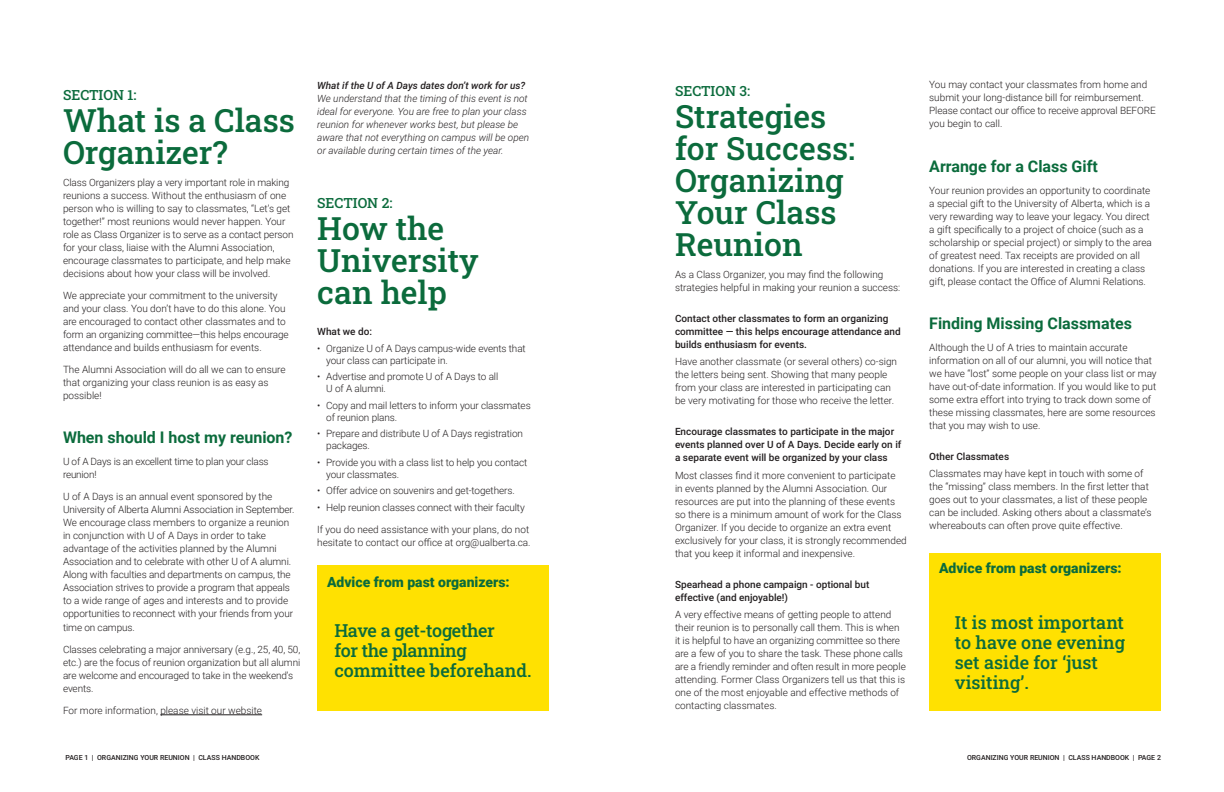
<style>
.page{position:relative;width:1224px;height:792px;background:#fff}
.page>*{position:absolute;margin:0;border:0;box-sizing:border-box;transform-origin:0 0}
.t1{font:500 32px/32px "Roboto Slab";color:#0b6b3c}
.t2{font:500 18px/20px "Roboto Slab";color:#0b6b3c}
.t3{font:500 18px/20px "Roboto Slab";letter-spacing:-.02em;color:#0b6b3c}
.t4{font:700 16px "Roboto";color:#0b6b3c}
.t5{font:900 14px "Roboto";color:#0b6b3c}
.t6{font:500 14px "Roboto Slab";color:#0b6b3c}
.t7{font:300 10px/13px "Roboto";color:#231f20}
.t8{font:500 10px/13px "Roboto";color:#231f20}
.t9{font:italic 300 10px/13.1px "Roboto";color:#231f20}
.t10{font:300 10px/13px "Roboto";letter-spacing:-.02em;color:#231f20}
.t11{font:italic 500 10px "Roboto";color:#231f20}
.t12{font:500 7px "Roboto";color:#231f20}
</style>
<div class="page">
<hr style="left:160px;top:715px;width:102px;height:1px;background:#231f20">
<div style="left:317px;top:566px;width:232px;height:145px;background:#ffe101"></div>
<div style="left:929px;top:554px;width:232px;height:157px;background:#ffe101"></div>
<h3 class="t6" style="left:63px;top:85px;width:75px">SECTION 1:</h3>
<h1 class="t1" style="left:63px;top:103px;width:233px">What is a Class<br>Organizer?</h1>
<p class="t7" style="left:63px;top:175px;width:232px">Class Organizers play a very important role in making reunions a success. Without the enthusiasm of one person who is willing to say to classmates, “Let’s get together!” most reunions would never happen. Your role as Class Organizer is to serve as a contact person for your class, liaise with the Alumni Association, encourage classmates to participate, and help make decisions about how your class will be involved.</p>
<p class="t7" style="left:63px;top:288px;width:227px">We appreciate your commitment to the university and your class. You don’t have to do this alone. You are encouraged to contact other classmates and to form an organizing committee—this helps encourage attendance and builds enthusiasm for events.</p>
<p class="t7" style="left:63px;top:362px;width:224px">The Alumni Association will do all we can to ensure that organizing your class reunion is as easy as possible!</p>
<h3 class="t4" style="left:63px;top:426px;width:231px">When should I host my reunion?</h3>
<p class="t10" style="left:63px;top:454px;width:207px">U of A Days is an excellent time to plan your class reunion!</p>
<p class="t7" style="left:63px;top:489px;width:233px">U of A Days is an annual event sponsored by the University of Alberta Alumni Association in September.<br>We encourage class members to organize a reunion in conjunction with U of A Days in order to take advantage of the activities planned by the Alumni Association and to celebrate with other U of A alumni.<br>Along with faculties and departments on campus, the Association strives to provide a program that appeals to a wide range of ages and interests and to provide opportunities to reconnect with your friends from your</p>
<p class="t7" style="left:63px;top:620px;width:73px">time on campus.</p>
<p class="t7" style="left:63px;top:642px;width:239px">Classes celebrating a major anniversary (e.g., 25, 40, 50, etc.) are the focus of reunion organization but all alumni are welcome and encouraged to take in the weekend’s events.</p>
<p class="t7" style="left:63px;top:704px;width:201px">For more information, please visit our website</p>
<p class="t11" style="left:317px;top:78px;width:210px">What if the U of A Days dates don’t work for us?</p>
<p class="t9" style="left:317px;top:91px;width:214px">We understand that the timing of this event is not ideal for everyone. You are free to plan your class reunion for whenever works best, but please be aware that not everything on campus will be open or available during certain times of the year.</p>
<h3 class="t6" style="left:317px;top:194px;width:77px">SECTION 2:</h3>
<h1 class="t1" style="left:317px;top:212px;width:163px">How the<br>University can help</h1>
<p class="t8" style="left:317px;top:325px;width:56px">What we do:</p>
<p class="t7" style="left:326px;top:342px;width:201px;line-height:12px;text-indent:-9px">• Organize U of A Days campus-wide events that your class can participate in.</p>
<p class="t7" style="left:326px;top:370px;width:174px;line-height:12px;text-indent:-9px">• Advertise and promote U of A Days to all<br>U of A alumni.</p>
<p class="t7" style="left:326px;top:399px;width:206px;line-height:12px;text-indent:-9px">• Copy and mail letters to inform your classmates of reunion plans.</p>
<p class="t7" style="left:326px;top:427px;width:198px;line-height:12px;text-indent:-9px">• Prepare and distribute U of A Days registration packages.</p>
<p class="t7" style="left:326px;top:456px;width:203px;line-height:12px;text-indent:-9px">• Provide you with a class list to help you contact your classmates.</p>
<p class="t7" style="left:317px;top:484px;width:199px">• Offer advice on souvenirs and get-togethers.</p>
<p class="t7" style="left:317px;top:500px;width:209px">• Help reunion classes connect with their faculty</p>
<p class="t7" style="left:317px;top:522px;width:215px">If you do need assistance with your plans, do not hesitate to contact our office at org@ualberta.ca.</p>
<h3 class="t5" style="left:327px;top:572px;width:184px">Advice from past organizers:</h3>
<h2 class="t3" style="left:334px;top:620px;width:199px">Have a get-together<br>for the planning committee beforehand.</h2>
<h3 class="t6" style="left:675px;top:81px;width:77px">SECTION 3:</h3>
<h1 class="t1" style="left:675px;top:99px;width:182px">Strategies for Success:<br>Organizing<br>Your Class<br>Reunion</h1>
<p class="t7" style="left:675px;top:267px;width:227px">As a Class Organizer, you may find the following strategies helpful in making your reunion a success:</p>
<p class="t8" style="left:675px;top:311px;width:227px">Contact other classmates to form an organizing committee — this helps encourage attendance and builds enthusiasm for events.</p>
<p class="t7" style="left:675px;top:355px;width:224px">Have another classmate (or several others) co-sign the letters being sent. Showing that many people from your class are interested in participating can be very motivating for those who receive the letter.</p>
<p class="t8" style="left:675px;top:425px;width:228px">Encourage classmates to participate in the major events planned over U of A Days. Decide early on if a separate event will be organized by your class</p>
<p class="t7" style="left:675px;top:468px;width:233px">Most classes find it more convenient to participate<br>in events planned by the Alumni Association. Our resources are put into the planning of these events so there is a minimum amount of work for the Class Organizer. If you decide to organize an extra event exclusively for your class, it is strongly recommended that you keep it informal and inexpensive.</p>
<p class="t8" style="left:675px;top:577px;width:196px">Spearhead a phone campaign - optional but effective (and enjoyable!)</p>
<p class="t7" style="left:675px;top:608px;width:232px">A very effective means of getting people to attend their reunion is to personally call them. This is when it is helpful to have an organizing committee so there are a few of you to share the task. These phone calls are a friendly reminder and often result in more people attending. Former Class Organizers tell us that this is one of the most enjoyable and effective methods of contacting classmates.</p>
<p class="t7" style="left:929px;top:78px;width:228px">You may contact your classmates from home and submit your long-distance bill for reimbursement.<br>Please contact our office to receive approval BEFORE you begin to call.</p>
<h3 class="t4" style="left:929px;top:155px;width:170px">Arrange for a Class Gift</h3>
<p class="t7" style="left:929px;top:183px;width:224px">Your reunion provides an opportunity to coordinate a special gift to the University of Alberta, which is a very rewarding way to leave your legacy. You direct a gift specifically to a project of choice (such as a scholarship or special project) or simply to the area of greatest need. Tax receipts are provided on all donations. If you are interested in creating a class gift, please contact the Office of Alumni Relations.</p>
<h3 class="t4" style="left:929px;top:312px;width:204px">Finding Missing Classmates</h3>
<p class="t7" style="left:929px;top:340px;width:229px">Although the U of A tries to maintain accurate information on all of our alumni, you will notice that we have “lost” some people on your class list or may have out-of-date information. If you would like to put some extra effort into trying to track down some of these missing classmates, here are some resources that you may wish to use.</p>
<p class="t8" style="left:929px;top:449px;width:81px">Other Classmates</p>
<p class="t7" style="left:929px;top:467px;width:224px">Classmates may have kept in touch with some of the “missing” class members. In the first letter that goes out to your classmates, a list of these people can be included. Asking others about a classmate’s whereabouts can often prove quite effective.</p>
<h3 class="t5" style="left:939px;top:558px;width:184px">Advice from past organizers:</h3>
<h2 class="t2" style="left:955px;top:612px;width:172px">It is most important to have one evening set aside for ‘just visiting’.</h2>
<p class="t12" style="left:66px;top:752px;width:195px">PAGE 1 | ORGANIZING YOUR REUNION | CLASS HANDBOOK</p>
<p class="t12" style="left:967px;top:752px;width:195px">ORGANIZING YOUR REUNION | CLASS HANDBOOK | PAGE 2</p>
</div>
